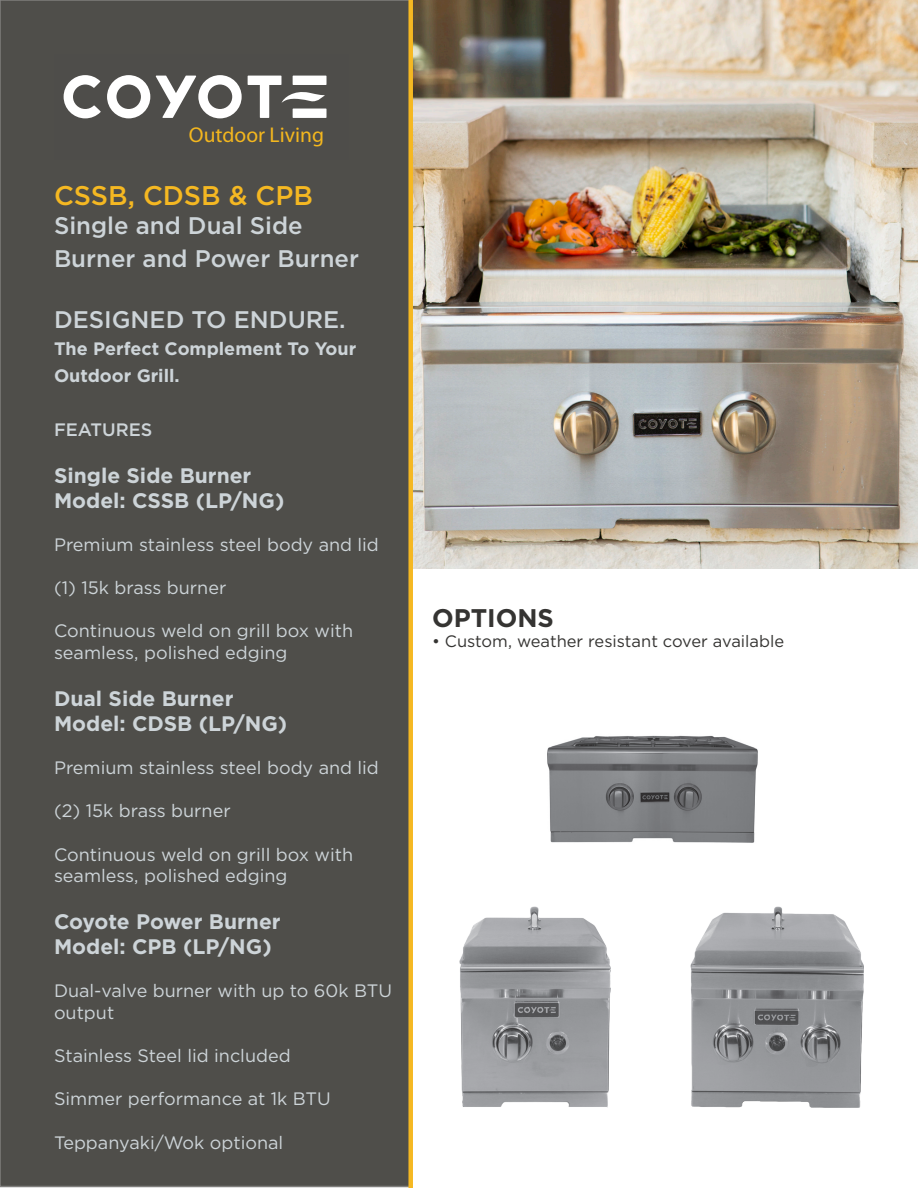
<style>
.page{position:relative;width:918px;height:1188px;background:#fff}
.page>*{position:absolute;margin:0;border:0;box-sizing:border-box;transform-origin:0 0}
.t1{font:500 27px "Gotham";color:#f5b822}
.t2{font:700 25.5px "Gotham";color:#353432}
.t3{font:500 24px "Gotham";color:#cdd4d8}
.t4{font:300 21.45px "Gotham";color:#f4b71e}
.t5{font:700 21px "Gotham";color:#cdd4d8}
.t6{font:18px/21.6px "Gotham";color:#cdd4d8}
.t7{font:700 18px "Gotham";color:#cdd4d8}
.t8{font:500 18px "Gotham";color:#cdd4d8}
.t9{font:16.5px "Gotham";color:#353432}
</style>
<div class="page">
<img style="left:413px;top:0;width:505px;height:569px">
<div style="left:0;top:0;width:411px;height:1187px;background:#4f4e4a;border:2px solid #7f7e7c"></div>
<div style="left:408px;top:0;width:5px;height:1188px;background:#f5b822"></div>
<svg style="left:64px;top:75px;width:37px;height:43px"></svg>
<svg style="left:107px;top:75px;width:43px;height:43px"></svg>
<svg style="left:156px;top:75px;width:86px;height:43px"></svg>
<div style="left:293px;top:76px;width:34px;height:9px;background:#fff"></div>
<div style="left:293px;top:109px;width:34px;height:9px;background:#fff"></div>
<svg style="left:248px;top:76px;width:77px;height:42px"></svg>
<img style="left:547px;top:735px;width:211px;height:108px">
<img style="left:691px;top:906px;width:173px;height:202px">
<img style="left:459px;top:906px;width:152px;height:202px">
<p class="t4" style="left:189px;top:122px;width:137px">Outdoor Living</p>
<p class="t1" style="left:54px;top:178px;width:261px">CSSB, CDSB &amp; CPB</p>
<p class="t3" style="left:54px;top:210px;width:250px">Single and Dual Side</p>
<p class="t3" style="left:54px;top:242px;width:307px">Burner and Power Burner</p>
<p class="t3" style="left:54px;top:304px;width:293px">DESIGNED TO ENDURE.</p>
<p class="t7" style="left:54px;top:336px;width:304px">The Perfect Complement To Your</p>
<p class="t7" style="left:54px;top:363px;width:127px">Outdoor Grill.</p>
<p class="t8" style="left:54px;top:418px;width:100px">FEATURES</p>
<p class="t5" style="left:54px;top:461px;width:199px">Single Side Burner</p>
<p class="t5" style="left:54px;top:486px;width:232px">Model: CSSB (LP/NG)</p>
<p class="t6" style="left:54px;top:533px;width:326px">Premium stainless steel body and lid</p>
<p class="t6" style="left:54px;top:577px;width:174px">(1) 15k brass burner</p>
<p class="t6" style="left:54px;top:620px;width:301px">Continuous weld on grill box with seamless, polished edging</p>
<p class="t5" style="left:54px;top:684px;width:181px">Dual Side Burner</p>
<p class="t5" style="left:54px;top:710px;width:235px">Model: CDSB (LP/NG)</p>
<p class="t6" style="left:54px;top:757px;width:326px">Premium stainless steel body and lid</p>
<p class="t6" style="left:54px;top:800px;width:178px">(2) 15k brass burner</p>
<p class="t6" style="left:54px;top:843px;width:301px">Continuous weld on grill box with seamless, polished edging</p>
<p class="t5" style="left:54px;top:908px;width:228px">Coyote Power Burner</p>
<p class="t5" style="left:54px;top:933px;width:219px">Model: CPB (LP/NG)</p>
<p class="t6" style="left:54px;top:980px;width:340px">Dual-valve burner with up to 60k BTU output</p>
<p class="t6" style="left:54px;top:1045px;width:238px">Stainless Steel lid included</p>
<p class="t6" style="left:54px;top:1088px;width:278px">Simmer performance at 1k BTU</p>
<p class="t6" style="left:54px;top:1131px;width:231px">Teppanyaki/Wok optional</p>
<p class="t2" style="left:432px;top:601px;width:123px">OPTIONS</p>
<p class="t9" style="left:432px;top:631px;width:354px">• Custom, weather resistant cover available</p>
</div>
